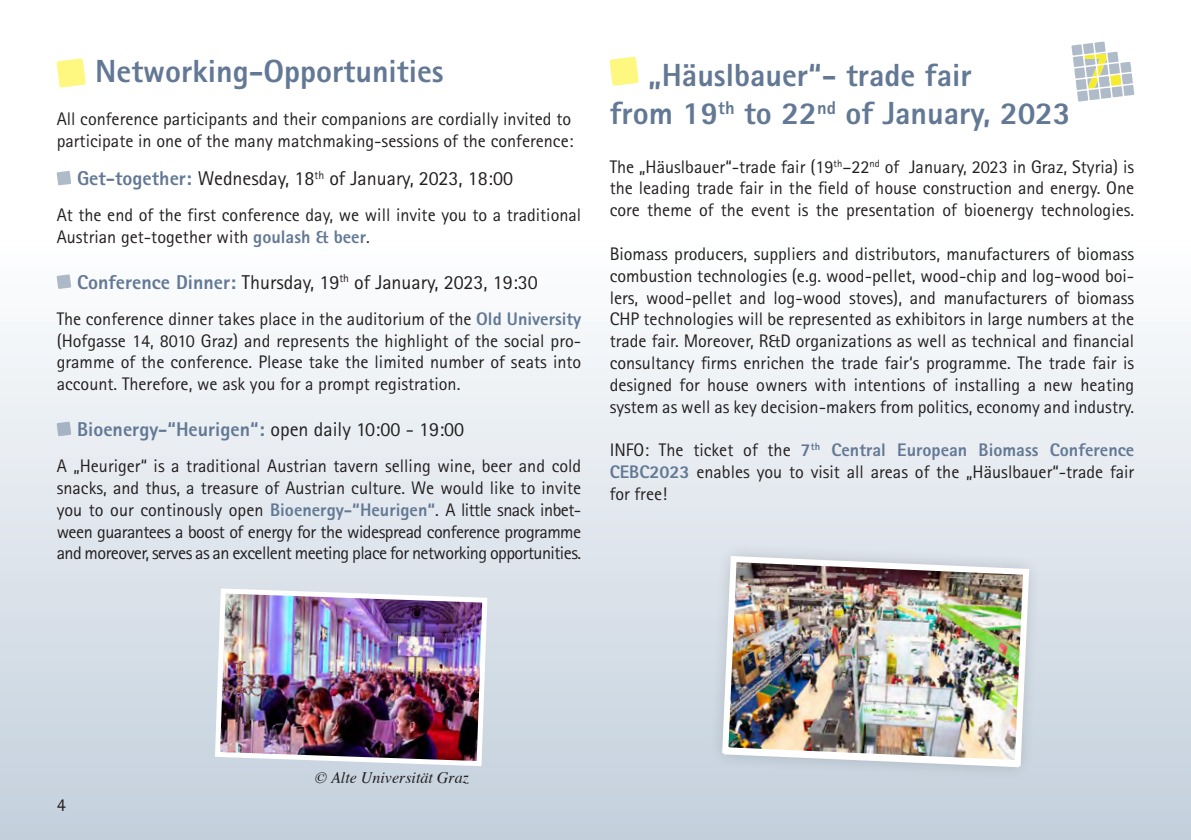
<style>
.page{position:relative;width:1191px;height:840px;background:#fff}
.page>*{position:absolute;margin:0;border:0;box-sizing:border-box;transform-origin:0 0}
.OeBV_copy{font:800 32px/38.4px "Rotis Sans Serif";color:#627894}
.BMTP_copy{font:20px "Rotis Sans Serif";color:#231f20}
.BMTP_copy-2{font:800 20px "Rotis Sans Serif";color:#627894}
.BMTP_copy-3{font:18.2px/21.8px "Rotis Sans Serif";color:#231f20;text-align:justify}
.OeBV_copy-2{font:18.2px/21.8px "Rotis Sans Serif";color:#231f20;text-align:justify}
.t1{font:italic 16px "Times";color:#231f20}
.s1{font-weight:800;color:#627894}
.s2{font-weight:400;color:#231f20}
</style>
<div class="page">
<div style="left:0;top:243px;width:1191px;height:596px;background:linear-gradient(to bottom,#fdfdfe,#c3cfdc)"></div>
<svg style="left:57px;top:58px;width:29px;height:30px"></svg>
<svg style="left:57px;top:171px;width:14px;height:14px"></svg>
<svg style="left:57px;top:274px;width:14px;height:15px"></svg>
<svg style="left:57px;top:421px;width:14px;height:15px"></svg>
<svg style="left:609px;top:57px;width:30px;height:29px"></svg>
<svg style="left:707px;top:540px;width:336px;height:243px;background:#d2dbe4"></svg>
<img style="left:212px;top:585px;width:278px;height:183px">
<img style="left:719px;top:552px;width:313px;height:216px">
<svg style="left:1071px;top:41px;width:63px;height:61px"></svg>
<p class="OeBV_copy" style="left:95px;top:51px;width:350px">Networking-Opportunities</p>
<p class="BMTP_copy-3" style="left:57px;top:108px;width:518px">All conference participants and their companions are cordially invited to participate in one of the many matchmaking-sessions of the conference:</p>
<p class="BMTP_copy" style="left:77px;top:167px;width:437px"><span class="s1">Get-together:</span> Wednesday, 18<sup>th</sup> of January, 2023, 18:00</p>
<p class="BMTP_copy-3" style="left:57px;top:204px;width:526px">At the end of the first conference day, we will invite you to a traditional<br>Austrian get-together with <span class="s1">goulash &amp; beer</span>.</p>
<p class="BMTP_copy" style="left:77px;top:270px;width:462px"><span class="s1">Conference Dinner:</span> Thursday, 19<sup>th</sup> of January, 2023, 19:30</p>
<p class="BMTP_copy-3" style="left:57px;top:307px;width:526px">The conference dinner takes place in the auditorium of the <span class="s1">Old University</span></p>
<p class="BMTP_copy-3" style="left:57px;top:329px;width:526px">(Hofgasse 14, 8010 Graz) and represents the highlight of the social pro&shy;gramme of the conference. Please take the limited number of seats into account. Therefore, we ask you for a prompt registration.</p>
<p class="BMTP_copy-2" style="left:77px;top:416px;width:388px">Bioenergy-“Heurigen“: <span class="s2">open daily 10:00 - 19:00</span></p>
<p class="BMTP_copy-3" style="left:57px;top:454px;width:526px">A „Heuriger“ is a traditional Austrian tavern selling wine, beer and cold snacks, and thus, a treasure of Austrian culture. We would like to invite you to our continously open <span class="s1">Bioenergy-“Heurigen“</span>. A little snack inbet&shy;ween guarantees a boost of energy for the widespread conference programme and moreover, serves as an excellent meeting place for networking opportunities.</p>
<p class="OeBV_copy" style="left:609px;top:55px;width:462px;text-indent:38px">„Häuslbauer“- trade fair<br>from 19<sup>th</sup> to 22<sup>nd</sup> of January, 2023</p>
<p class="BMTP_copy-3" style="left:609px;top:155px;width:526px">The „Häuslbauer“-trade fair (19<sup>th</sup>–22<sup>nd</sup> of January, 2023 in Graz, Styria) is the leading trade fair in the field of house construction and energy. One core theme of the event is the presentation of bioenergy technologies.</p>
<p class="OeBV_copy-2" style="left:609px;top:242px;width:526px">Biomass producers, suppliers and distributors, manufacturers of biomass combustion technologies (e.g. wood-pellet, wood-chip and log-wood boi&shy;lers, wood-pellet and log-wood stoves), and manufacturers of biomass CHP technologies will be represented as exhibitors in large numbers at the trade fair. Moreover, R&amp;D organizations as well as technical and financial consultancy firms enrichen the trade fair‘s programme. The trade fair is designed for house owners with intentions of installing a new heating system as well as key decision-makers from politics, economy and industry.</p>
<p class="OeBV_copy-2" style="left:609px;top:439px;width:526px">INFO: The ticket of the <span class="s1">7</span><sup>th</sup> <span class="s1">Central European Biomass Conference CEBC2023</span> enables you to visit all areas of the „Häuslbauer“-trade fair for free!</p>
<p class="OeBV_copy-2" style="left:57px;top:793px;width:11px">4</p>
<p class="t1" style="left:315px;top:763px;width:155px">© Alte Universität Graz</p>
</div>
